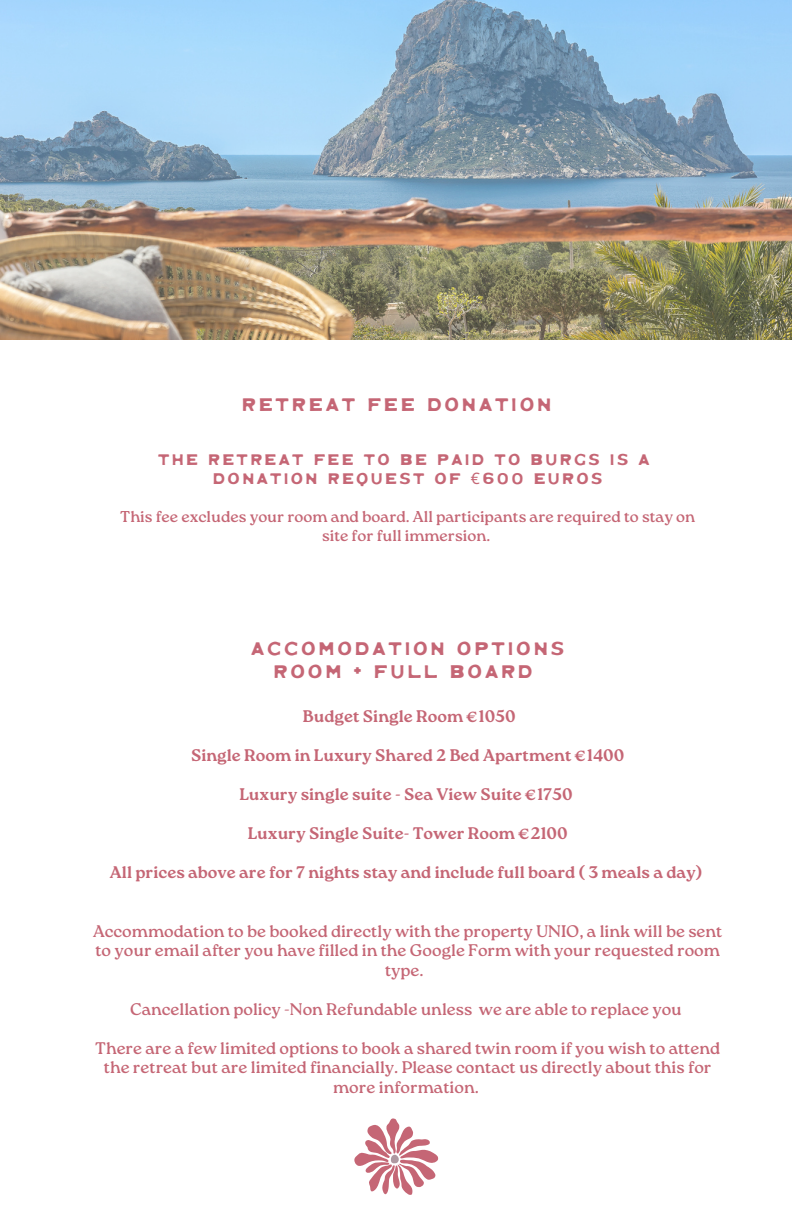
<style>
.page{position:relative;width:792px;height:1224px;background:#fff}
.page>*{position:absolute;margin:0;border:0;box-sizing:border-box;transform-origin:0 0}
.t1{font:18.8px "Oaxaca";letter-spacing:.15em;color:#c56675}
.t2{font:16.8px/19.5px "Roca One";color:#c56675;text-align:center}
.t3{font:700 16.8px "Roca One";color:#c56675}
.t4{font:15.8px/18.8px "Oaxaca";letter-spacing:.15em;color:#c56675;text-align:center}
.t5{font:15.7px/18.8px "Roca One";color:#c56675;text-align:center}
.s1{font-family:"Noto Sans"}
</style>
<div class="page">
<img style="left:0;top:0;width:792px;height:339px">
<svg style="left:354px;top:1118px;width:84px;height:77px"></svg>
<p class="t1" style="left:242px;top:396px;width:311px">RETREAT FEE DONATION</p>
<p class="t4" style="left:158px;top:451px;width:493px">THE RETREAT FEE TO BE PAID TO BURGS IS A<br>DONATION REQUEST OF <span class="s1">€</span>600 EUROS</p>
<p class="t5" style="left:120px;top:507px;width:576px">This fee excludes your room and board. All participants are required to stay on site for full immersion.</p>
<p class="t1" style="left:251px;top:641px;width:314px">ACCOMODATION OPTIONS</p>
<p class="t1" style="left:273px;top:663px;width:261px">ROOM + FULL BOARD</p>
<p class="t3" style="left:303px;top:707px;width:214px">Budget Single Room €1050</p>
<p class="t3" style="left:191px;top:746px;width:435px">Single Room in Luxury Shared 2 Bed Apartment €1400</p>
<p class="t3" style="left:239px;top:785px;width:335px">Luxury single suite - Sea View Suite €1750</p>
<p class="t3" style="left:248px;top:824px;width:322px">Luxury Single Suite- Tower Room €2100</p>
<p class="t3" style="left:110px;top:863px;width:594px">All prices above are for 7 nights stay and include full board ( 3 meals a day)</p>
<p class="t2" style="left:93px;top:921px;width:631px">Accommodation to be booked directly with the property UNIO, a link will be sent to your email after you have filled in the Google Form with your requested room type.</p>
<p class="t2" style="left:130px;top:999px;width:553px">Cancellation policy -Non Refundable unless we are able to replace you</p>
<p class="t2" style="left:95px;top:1038px;width:626px">There are a few limited options to book a shared twin room if you wish to attend the retreat but are limited financially. Please contact us directly about this for more information.</p>
</div>
